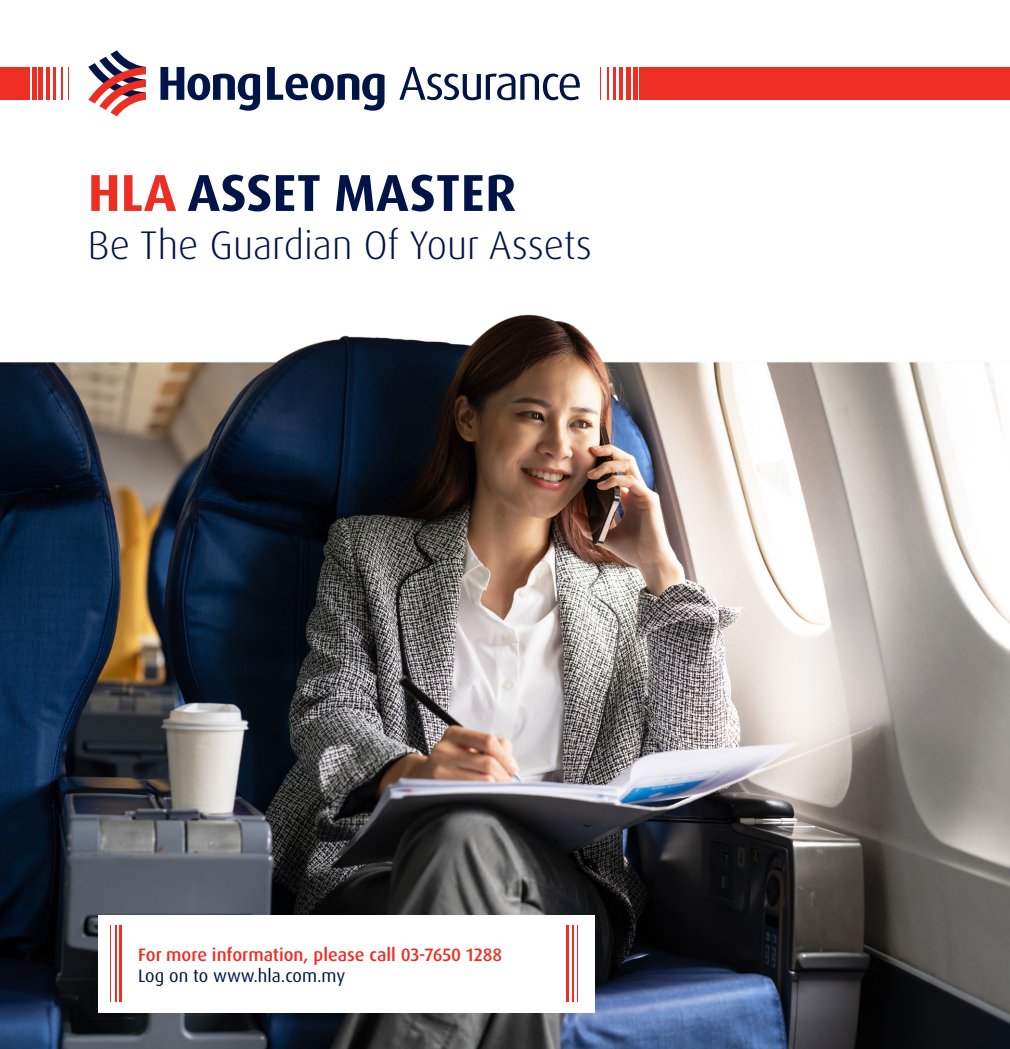
<style>
.page{position:relative;width:1010px;height:1049px;background:#fff}
.page>*{position:absolute;margin:0;border:0;box-sizing:border-box;transform-origin:0 0}
.t1{font:700 52px "Dax OT";letter-spacing:.01em;color:#001447}
.t2{font:300 40px "Dax OT";color:#001447}
.t3{font:500 18px "Dax OT";color:#ee2e22}
.t4{font:18px "Dax OT";color:#001447}
.s1{color:#ee2e22}
</style>
<div class="page">
<img style="left:0;top:314px;width:1009px;height:735px">
<div style="left:98px;top:915px;width:496px;height:98px;background:#fff"></div>
<hr style="left:120px;top:926px;width:2px;height:76px;background:#ee2e22">
<hr style="left:115px;top:926px;width:2px;height:76px;background:#ee2e22">
<hr style="left:110px;top:926px;width:1px;height:76px;background:#ee2e22">
<hr style="left:566px;top:926px;width:2px;height:76px;background:#ee2e22">
<hr style="left:571px;top:926px;width:2px;height:76px;background:#ee2e22">
<hr style="left:577px;top:926px;width:1px;height:76px;background:#ee2e22">
<div style="left:0;top:67px;width:30px;height:33px;background:#ee2e22"></div>
<hr style="left:32px;top:67px;width:4px;height:33px;background:#ee2e22">
<hr style="left:39px;top:67px;width:4px;height:33px;background:#ee2e22">
<hr style="left:46px;top:67px;width:3px;height:33px;background:#ee2e22">
<hr style="left:53px;top:67px;width:3px;height:33px;background:#ee2e22">
<hr style="left:61px;top:67px;width:2px;height:33px;background:#ee2e22">
<hr style="left:68px;top:67px;width:1px;height:33px;background:#ee2e22">
<div style="left:639px;top:67px;width:370px;height:33px;background:#ee2e22"></div>
<div style="left:632px;top:67px;width:5px;height:33px;background:#ee2e22"></div>
<hr style="left:626px;top:67px;width:4px;height:33px;background:#ee2e22">
<hr style="left:619px;top:67px;width:3px;height:33px;background:#ee2e22">
<hr style="left:612px;top:67px;width:3px;height:33px;background:#ee2e22">
<hr style="left:606px;top:67px;width:2px;height:33px;background:#ee2e22">
<hr style="left:599px;top:67px;width:1px;height:33px;background:#ee2e22">
<svg style="left:399px;top:67px;width:180px;height:33px"></svg>
<svg style="left:160px;top:67px;width:100px;height:44px"></svg>
<svg style="left:267px;top:67px;width:117px;height:44px"></svg>
<svg style="left:88px;top:50px;width:57px;height:66px"></svg>
<h1 class="t1" style="left:88px;top:160px;width:429px"><span class="s1">HLA</span> ASSET MASTER</h1>
<h2 class="t2" style="left:88px;top:220px;width:505px">Be The Guardian Of Your Assets</h2>
<p class="t3" style="left:138px;top:943px;width:365px">For more information, please call 03-7650 1288</p>
<p class="t4" style="left:138px;top:964px;width:209px">Log on to www.hla.com.my</p>
</div>
